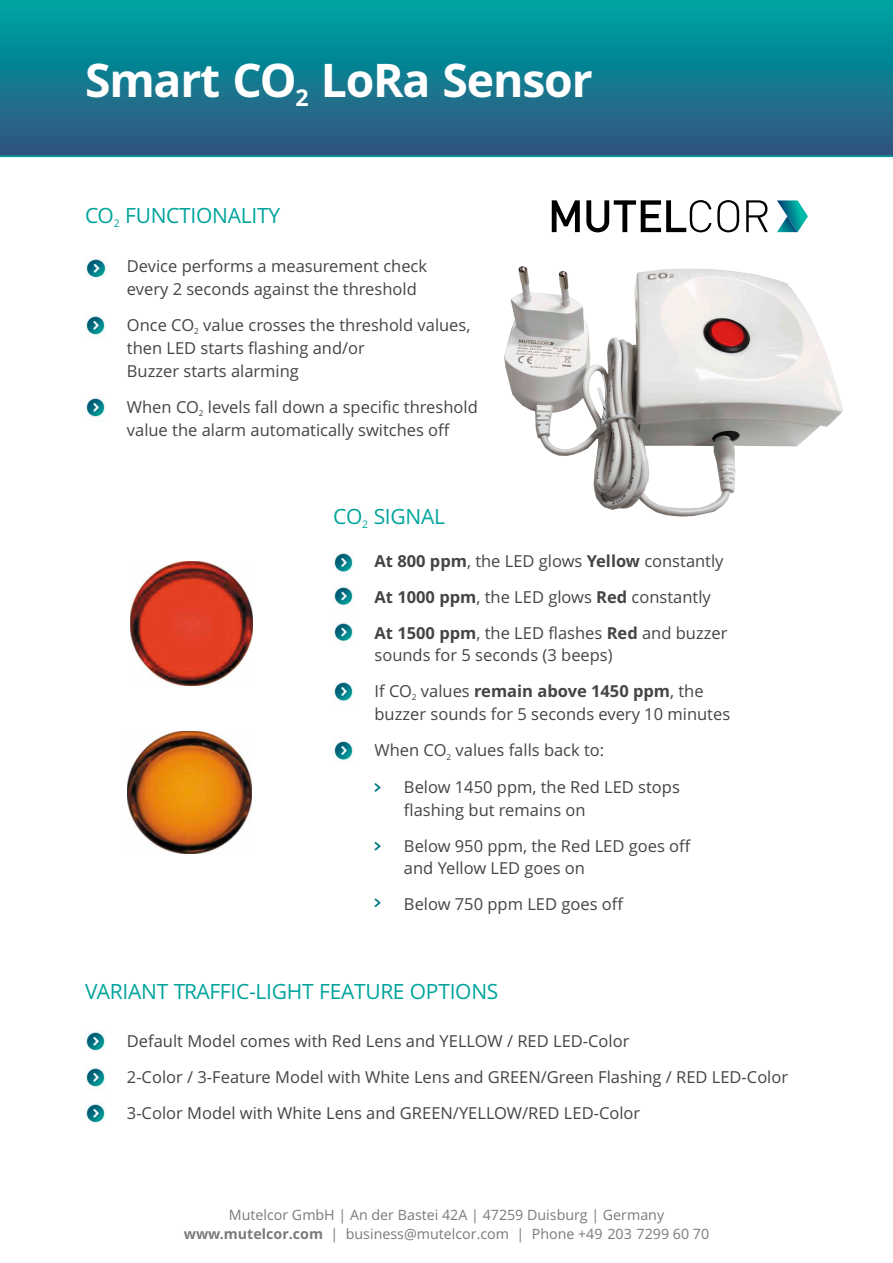
<style>
.page{position:relative;width:893px;height:1263px;background:#fff}
.page>*{position:absolute;margin:0;border:0;box-sizing:border-box;transform-origin:0 0}
.t1{font:700 46.35px "Open Sans";letter-spacing:-.025em;color:#fff}
.t2{font:21px "Open Sans";letter-spacing:-.015em;color:#00a49c}
.t3{font:16.5px/36px "Open Sans";color:#454545}
.t4{font:14.25px/19.4px "Open Sans";color:#7b7b7b;text-align:center}
.t5{font:8.25px "Open Sans";color:#454545}
.s1{font-weight:700}
</style>
<div class="page">
<div style="left:0;top:0;width:893px;height:156px;background:linear-gradient(to bottom,#00a6a2,#31537e)"></div>
<hr style="left:0;top:155px;width:893px;height:2px;background:#00a49c">
<img style="left:86px;top:258px;width:20px;height:20px">
<img style="left:333px;top:553px;width:20px;height:22px">
<img style="left:85px;top:315px;width:20px;height:20px">
<img style="left:85px;top:397px;width:20px;height:20px">
<img style="left:333px;top:586px;width:20px;height:22px">
<img style="left:333px;top:622px;width:20px;height:22px">
<img style="left:333px;top:682px;width:20px;height:22px">
<img style="left:333px;top:741px;width:20px;height:22px">
<img style="left:85px;top:1031px;width:20px;height:20px">
<img style="left:85px;top:1067px;width:20px;height:20px">
<img style="left:85px;top:1104px;width:20px;height:19px">
<img style="left:127px;top:731px;width:125px;height:122px">
<img style="left:130px;top:561px;width:122px;height:125px">
<svg style="left:374px;top:783px;width:7px;height:9px"></svg>
<svg style="left:374px;top:842px;width:7px;height:9px"></svg>
<svg style="left:374px;top:898px;width:7px;height:9px"></svg>
<svg style="left:552px;top:200px;width:216px;height:32px"></svg>
<svg style="left:777px;top:200px;width:31px;height:32px"></svg>
<img style="left:505px;top:266px;width:337px;height:250px">
<h1 class="t1" style="left:85px;top:62px;width:509px">Smart CO<sub>2</sub> LoRa Sensor</h1>
<p class="t2" style="left:85px;top:206px;width:197px">CO<sub>2</sub> FUNCTIONALITY</p>
<p class="t3" style="left:127px;top:257px;width:302px;line-height:22.5px">Device performs a measurement check every 2 seconds against the threshold</p>
<p class="t3" style="left:127px;top:308px;width:345px">Once CO value crosses the threshold values,</p>
<p class="t5" style="left:194px;top:328px;width:6px">2</p>
<p class="t3" style="left:127px;top:338px;width:240px;line-height:22.5px">then LED starts flashing and/or<br>Buzzer starts alarming</p>
<p class="t3" style="left:127px;top:390px;width:352px">When CO levels fall down a specific threshold</p>
<p class="t5" style="left:199px;top:409px;width:6px">2</p>
<p class="t3" style="left:127px;top:413px;width:324px">value the alarm automatically switches off</p>
<p class="t2" style="left:333px;top:508px;width:113px">CO<sub>2</sub> SIGNAL</p>
<p class="t3" style="left:375px;top:544px;width:354px"><span class="s1">At 800 ppm</span>, the LED glows <span class="s1">Yellow</span> constantly<br><span class="s1">At 1000 ppm</span>, the LED glows <span class="s1">Red</span> constantly<br><span class="s1">At 1500 ppm</span>, the LED flashes <span class="s1">Red</span> and buzzer</p>
<p class="t3" style="left:375px;top:639px;width:331px">sounds for 5 seconds (3 beeps)<br>If CO values <span class="s1">remain above 1450 ppm</span>, the</p>
<p class="t5" style="left:412px;top:694px;width:6px">2</p>
<p class="t3" style="left:375px;top:698px;width:357px">buzzer sounds for 5 seconds every 10 minutes<br>When CO values falls back to:</p>
<p class="t5" style="left:447px;top:753px;width:6px">2</p>
<p class="t3" style="left:404px;top:778px;width:277px;line-height:22.5px">Below 1450 ppm, the Red LED stops flashing but remains on</p>
<p class="t3" style="left:404px;top:836px;width:288px;line-height:22.5px">Below 950 ppm, the Red LED goes off and Yellow LED goes on</p>
<p class="t3" style="left:404px;top:888px;width:220px">Below 750 ppm LED goes off</p>
<p class="t2" style="left:85px;top:983px;width:415px">VARIANT TRAFFIC-LIGHT FEATURE OPTIONS</p>
<p class="t3" style="left:127px;top:1024px;width:663px">Default Model comes with Red Lens and YELLOW / RED LED-Color<br>2-Color / 3-Feature Model with White Lens and GREEN/Green Flashing / RED LED-Color<br>3-Color Model with White Lens and GREEN/YELLOW/RED LED-Color</p>
<p class="t4" style="left:184px;top:1206px;width:527px">Mutelcor GmbH | An der Bastei 42A | 47259 Duisburg | Germany <span class="s1">www.mutelcor.com</span> | business@mutelcor.com | Phone +49 203 7299 60 70</p>
</div>
